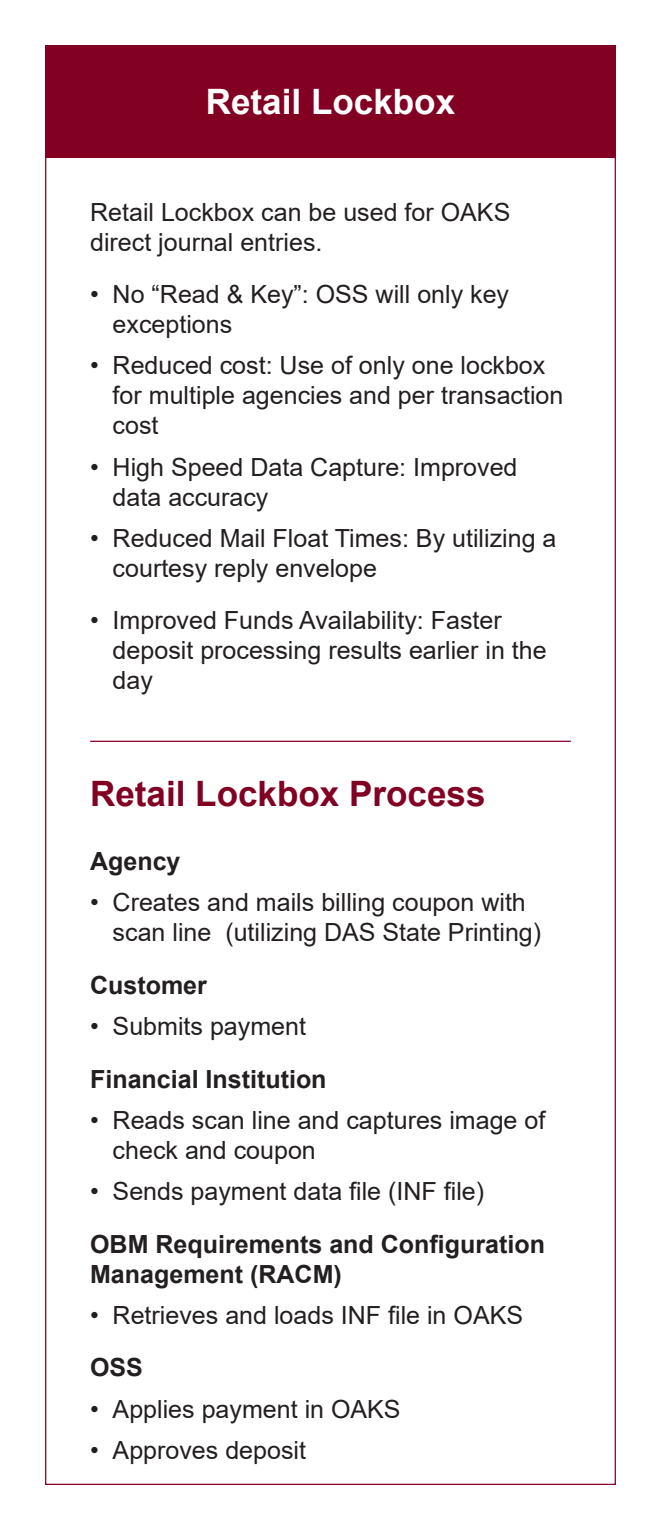
<style>
.page{position:relative;width:661px;height:1530px;background:#fff}
.page>*{position:absolute;margin:0;border:0;box-sizing:border-box;transform-origin:0 0}
.Heading{font:700 35px "Arial";color:#820123}
.Centered_White_Headi{font:700 35px "Arial";color:#fff}
.Content{font:25px/30px "Arial";color:#231f20}
.Process_Heading{font:700 25px/30px "Arial";color:#231f20}
</style>
<div class="page">
<div style="left:45px;top:45px;width:570px;height:112px;background:#820123"></div>
<hr style="left:90px;top:741px;width:480px;height:1px;background:#820123">
<p class="Centered_White_Headi" style="left:206px;top:77px;width:250px">Retail Lockbox</p>
<p class="Content" style="left:90px;top:197px;width:421px">Retail Lockbox can be used for OAKS direct journal entries.</p>
<p class="Content" style="left:112px;top:279px;width:397px;text-indent:-22px">• No “Read &amp; Key”: OSS will only key exceptions</p>
<p class="Content" style="left:112px;top:350px;width:452px;text-indent:-22px">• Reduced cost: Use of only one lockbox for multiple agencies and per transaction cost</p>
<p class="Content" style="left:112px;top:452px;width:406px;text-indent:-22px">• High Speed Data Capture: Improved data accuracy</p>
<p class="Content" style="left:112px;top:523px;width:445px;text-indent:-22px">• Reduced Mail Float Times: By utilizing a courtesy reply envelope</p>
<p class="Content" style="left:112px;top:605px;width:435px;text-indent:-22px">• Improved Funds Availability: Faster deposit processing results earlier in the day</p>
<p class="Heading" style="left:90px;top:769px;width:396px">Retail Lockbox Process</p>
<p class="Process_Heading" style="left:90px;top:847px;width:92px">Agency</p>
<p class="Content" style="left:112px;top:887px;width:429px;text-indent:-22px">• Creates and mails billing coupon with scan line (utilizing DAS State Printing)</p>
<p class="Process_Heading" style="left:90px;top:970px;width:118px">Customer</p>
<p class="Content" style="left:90px;top:1011px;width:217px">• Submits payment</p>
<p class="Process_Heading" style="left:90px;top:1064px;width:238px">Financial Institution</p>
<p class="Content" style="left:112px;top:1105px;width:434px;text-indent:-22px">• Reads scan line and captures image of check and coupon</p>
<p class="Content" style="left:90px;top:1176px;width:395px">• Sends payment data file (INF file)</p>
<p class="Process_Heading" style="left:90px;top:1229px;width:456px">OBM Requirements and Configuration<br>Management (RACM)</p>
<p class="Content" style="left:90px;top:1300px;width:434px">• Retrieves and loads INF file in OAKS</p>
<p class="Process_Heading" style="left:90px;top:1353px;width:54px">OSS</p>
<p class="Content" style="left:90px;top:1394px;width:312px">• Applies payment in OAKS</p>
<p class="Content" style="left:90px;top:1435px;width:217px">• Approves deposit</p>
</div>
